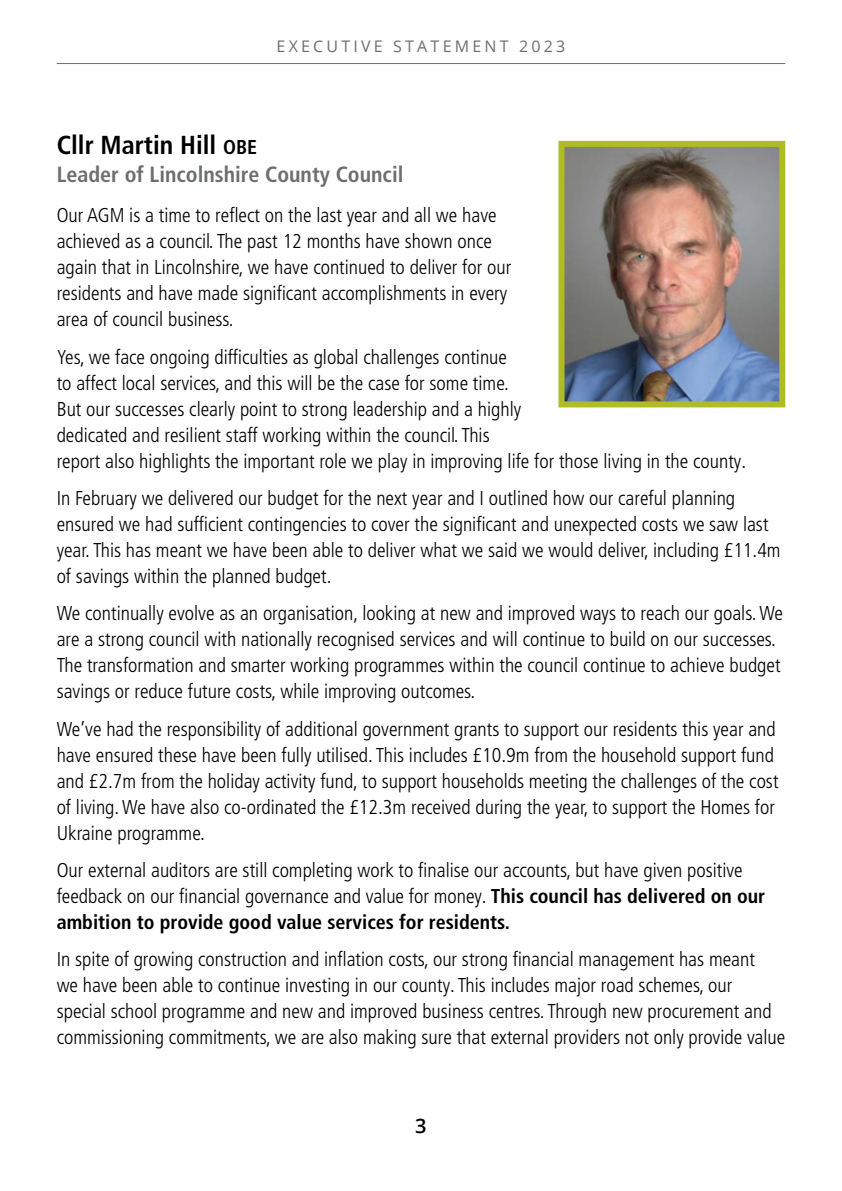
<style>
.page{position:relative;width:842px;height:1191px;background:#fff}
.page>*{position:absolute;margin:0;border:0;box-sizing:border-box;transform-origin:0 0}
.t1{font:700 condensed 26px "Frutiger LT Pro";color:#000}
.t2{font:700 condensed 22px "Frutiger LT Pro";color:#6d6e71}
.t3{font:300 condensed 20px/26px "Frutiger LT Pro";color:#000}
.t4{font:600 20px "Open Sans";color:#000}
.t5{font:16px "Open Sans";letter-spacing:.2em;color:#6d6e71}
.s1{font-size:20px}
.s2{font-weight:700}
</style>
<div class="page">
<hr style="left:57px;top:63px;width:728px;height:1px;background:#6d6e71">
<img style="left:565px;top:148px;width:213px;height:252px">
<div style="left:558px;top:141px;width:227px;height:266px;border:6px solid #afbc22"></div>
<p class="t5" style="left:277px;top:35px;width:290px">EXECUTIVE STATEMENT 2023</p>
<h2 class="t1" style="left:57px;top:130px;width:202px">Cllr Martin Hill <span class="s1">OBE</span></h2>
<h3 class="t2" style="left:57px;top:161px;width:348px">Leader of Lincolnshire County Council</h3>
<p class="t3" style="left:57px;top:202px;width:456px">Our AGM is a time to refect on the last year and all we have achieved as a council. The past 12 months have shown once again that in Lincolnshire, we have continued to deliver for our residents and have made signifcant accomplishments in every area of council business.</p>
<p class="t3" style="left:57px;top:344px;width:691px">Yes, we face ongoing diffculties as global challenges continue<br>to affect local services, and this will be the case for some time.<br>But our successes clearly point to strong leadership and a highly<br>dedicated and resilient staff working within the council. This<br>report also highlights the important role we play in improving life for those living in the county.</p>
<p class="t3" style="left:57px;top:485px;width:725px">In February we delivered our budget for the next year and I outlined how our careful planning ensured we had suffcient contingencies to cover the signifcant and unexpected costs we saw last year. This has meant we have been able to deliver what we said we would deliver, including £11.4m of savings within the planned budget.</p>
<p class="t3" style="left:57px;top:600px;width:728px">We continually evolve as an organisation, looking at new and improved ways to reach our goals. We are a strong council with nationally recognised services and will continue to build on our successes.<br>The transformation and smarter working programmes within the council continue to achieve budget savings or reduce future costs, while improving outcomes.</p>
<p class="t3" style="left:57px;top:716px;width:723px">We’ve had the responsibility of additional government grants to support our residents this year and have ensured these have been fully utilised. This includes £10.9m from the household support fund and £2.7m from the holiday activity fund, to support households meeting the challenges of the cost of living. We have also co-ordinated the £12.3m received during the year, to support the Homes for Ukraine programme.</p>
<p class="t3" style="left:57px;top:857px;width:710px">Our external auditors are still completing work to fnalise our accounts, but have given positive feedback on our fnancial governance and value for money. <span class="s2">This council has delivered on our ambition to provide good value services for residents.</span></p>
<p class="t3" style="left:57px;top:946px;width:730px">In spite of growing construction and infation costs, our strong fnancial management has meant<br>we have been able to continue investing in our county. This includes major road schemes, our special school programme and new and improved business centres. Through new procurement and commissioning commitments, we are also making sure that external providers not only provide value</p>
<p class="t4" style="left:415px;top:1111px;width:13px">3</p>
</div>
